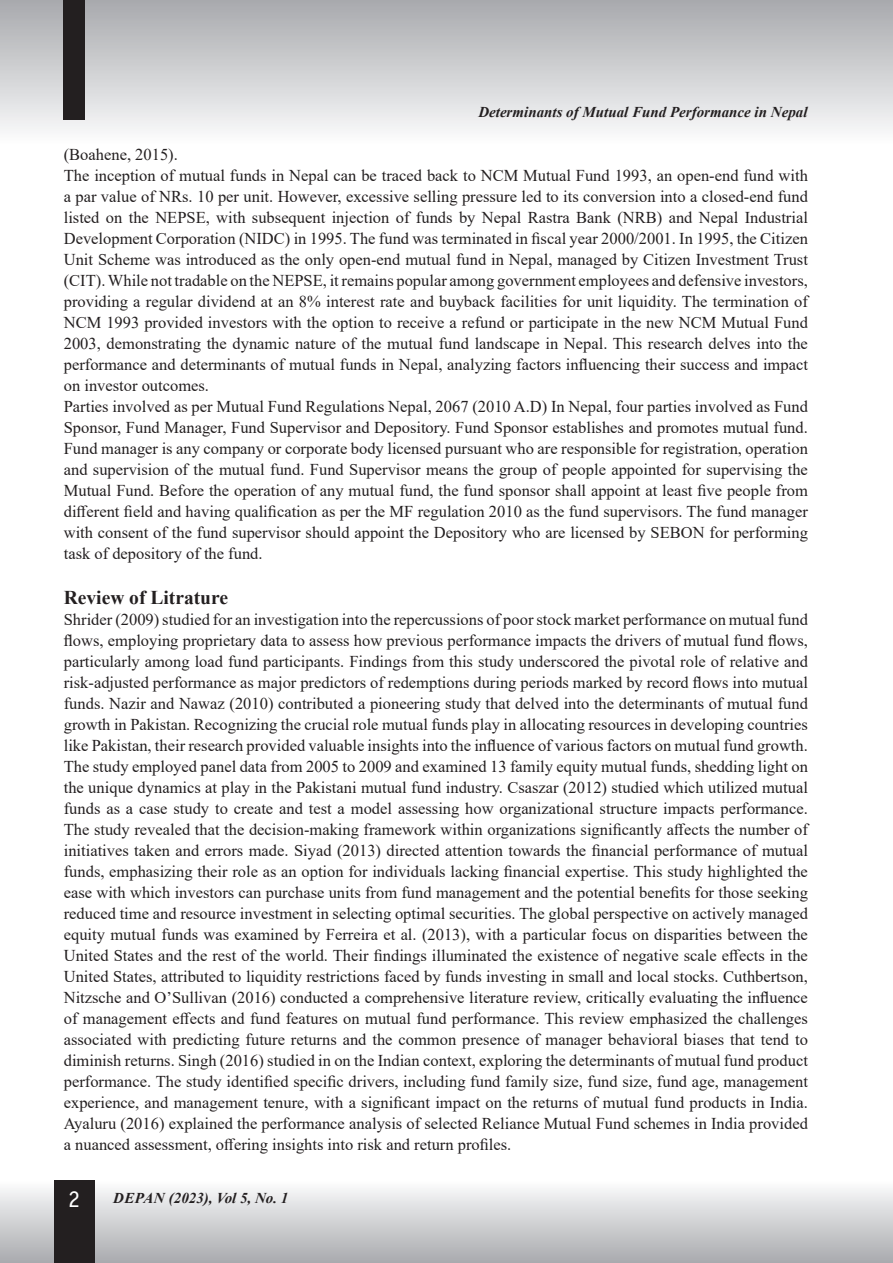
<style>
.page{position:relative;width:893px;height:1263px;background:#fff}
.page>*{position:absolute;margin:0;border:0;box-sizing:border-box;transform-origin:0 0}
.t1{font:24px "Officina Sans Std";color:#fff}
.heading_1{font:700 19.5px "Times New Roman";color:#231f20}
.text{font:16.5px/21px "Times New Roman";color:#231f20;text-align:justify}
.t2{font:italic 700 15px "Times New Roman";color:#231f20}
</style>
<div class="page">
<div style="left:0;top:0;width:893px;height:145px;background:linear-gradient(to bottom,#a7a9ac,#fcfdfd)"></div>
<div style="left:0;top:1180px;width:893px;height:83px;background:linear-gradient(to bottom,#fcfdfd,#a8a9ad)"></div>
<div style="left:63px;top:0;width:22px;height:120px;background:#231f20"></div>
<div style="left:54px;top:1180px;width:40px;height:83px;background:#231f20"></div>
<p class="t2" style="left:478px;top:102px;width:331px">Determinants of Mutual Fund Performance in Nepal</p>
<p class="text" style="left:64px;top:144px;width:116px">(Boahene, 2015).</p>
<p class="text" style="left:64px;top:165px;width:746px">The inception of mutual funds in Nepal can be traced back to NCM Mutual Fund 1993, an open-end fund with a par value of NRs. 10 per unit. However, excessive selling pressure led to its conversion into a closed-end fund listed on the NEPSE, with subsequent injection of funds by Nepal Rastra Bank (NRB) and Nepal Industrial Development Corporation (NIDC) in 1995. The fund was terminated in fiscal year 2000/2001. In 1995, the Citizen Unit Scheme was introduced as the only open-end mutual fund in Nepal, managed by Citizen Investment Trust (CIT). While not tradable on the NEPSE, it remains popular among government employees and defensive investors, providing a regular dividend at an 8% interest rate and buyback facilities for unit liquidity. The termination of NCM 1993 provided investors with the option to receive a refund or participate in the new NCM Mutual Fund 2003, demonstrating the dynamic nature of the mutual fund landscape in Nepal. This research delves into the performance and determinants of mutual funds in Nepal, analyzing factors influencing their success and impact on investor outcomes.</p>
<p class="text" style="left:64px;top:396px;width:746px">Parties involved as per Mutual Fund Regulations Nepal, 2067 (2010 A.D) In Nepal, four parties involved as Fund Sponsor, Fund Manager, Fund Supervisor and Depository. Fund Sponsor establishes and promotes mutual fund.<br>Fund manager is any company or corporate body licensed pursuant who are responsible for registration, operation and supervision of the mutual fund. Fund Supervisor means the group of people appointed for supervising the Mutual Fund. Before the operation of any mutual fund, the fund sponsor shall appoint at least five people from different field and having qualification as per the MF regulation 2010 as the fund supervisors. The fund manager with consent of the fund supervisor should appoint the Depository who are licensed by SEBON for performing task of depository of the fund.</p>
<p class="heading_1" style="left:64px;top:583px;width:166px">Review of Litrature</p>
<p class="text" style="left:64px;top:608px;width:746px">Shrider (2009) studied for an investigation into the repercussions of poor stock market performance on mutual fund flows, employing proprietary data to assess how previous performance impacts the drivers of mutual fund flows, particularly among load fund participants. Findings from this study underscored the pivotal role of relative and risk-adjusted performance as major predictors of redemptions during periods marked by record flows into mutual funds. Nazir and Nawaz (2010) contributed a pioneering study that delved into the determinants of mutual fund growth in Pakistan. Recognizing the crucial role mutual funds play in allocating resources in developing countries like Pakistan, their research provided valuable insights into the influence of various factors on mutual fund growth.<br>The study employed panel data from 2005 to 2009 and examined 13 family equity mutual funds, shedding light on the unique dynamics at play in the Pakistani mutual fund industry. Csaszar (2012) studied which utilized mutual funds as a case study to create and test a model assessing how organizational structure impacts performance.<br>The study revealed that the decision-making framework within organizations significantly affects the number of initiatives taken and errors made. Siyad (2013) directed attention towards the financial performance of mutual funds, emphasizing their role as an option for individuals lacking financial expertise. This study highlighted the ease with which investors can purchase units from fund management and the potential benefits for those seeking reduced time and resource investment in selecting optimal securities. The global perspective on actively managed equity mutual funds was examined by Ferreira et al. (2013), with a particular focus on disparities between the United States and the rest of the world. Their findings illuminated the existence of negative scale effects in the United States, attributed to liquidity restrictions faced by funds investing in small and local stocks. Cuthbertson, Nitzsche and O’Sullivan (2016) conducted a comprehensive literature review, critically evaluating the influence of management effects and fund features on mutual fund performance. This review emphasized the challenges associated with predicting future returns and the common presence of manager behavioral biases that tend to diminish returns. Singh (2016) studied in on the Indian context, exploring the determinants of mutual fund product performance. The study identified specific drivers, including fund family size, fund size, fund age, management experience, and management tenure, with a significant impact on the returns of mutual fund products in India.<br>Ayaluru (2016) explained the performance analysis of selected Reliance Mutual Fund schemes in India provided a nuanced assessment, offering insights into risk and return profiles.</p>
<h1 class="t1" style="left:68px;top:1185px;width:13px">2</h1>
<p class="t2" style="left:113px;top:1187px;width:177px">DEPAN (2023), Vol 5, No. 1</p>
</div>
